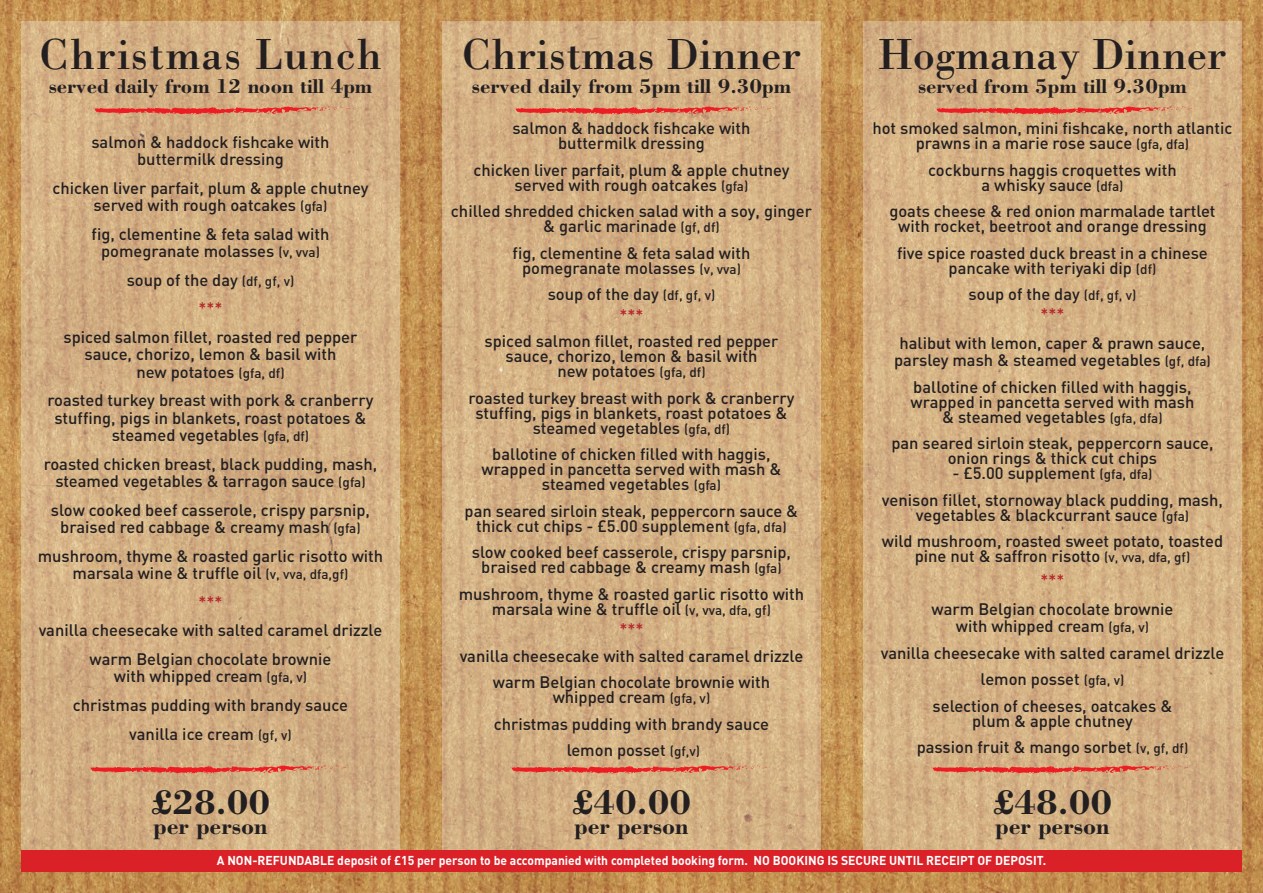
<style>
.page{position:relative;width:1263px;height:893px;background:#fff}
.page>*{position:absolute;margin:0;border:0;box-sizing:border-box;transform-origin:0 0}
.t1{font:45px "Bodoni BT";color:#231f20}
.t2{font:45px "Bodoni BT";letter-spacing:.025em;color:#231f20}
.t3{font:700 36px "Bodoni BT";color:#231f20}
.t4{font:700 24px "Bodoni BT";color:#231f20}
.t5{font:700 21px "Bodoni BT";color:#231f20}
.t6{font:500 16.5px/15px "DIN";color:#231f20;text-align:center}
.t7{font:500 16.5px "DIN";color:#b6282e}
.t8{font:700 12.75px "DIN";color:#fff;scale:.95 1}
.s1{font-size:13.5px}
</style>
<div class="page">
<img style="left:0;top:0;width:1263px;height:893px">
<div style="left:21px;top:21px;width:379px;height:834px;background:#fff;opacity:.3"></div>
<div style="left:442px;top:21px;width:379px;height:834px;background:#fff;opacity:.3"></div>
<img style="left:94px;top:106px;width:264px;height:8px">
<img style="left:514px;top:106px;width:265px;height:8px">
<img style="left:89px;top:765px;width:265px;height:8px">
<img style="left:510px;top:765px;width:265px;height:8px">
<div style="left:863px;top:21px;width:379px;height:834px;background:#fff;opacity:.3"></div>
<img style="left:935px;top:106px;width:265px;height:8px">
<img style="left:931px;top:765px;width:265px;height:8px">
<div style="left:21px;top:850px;width:1221px;height:22px;background:#da2128"></div>
<p class="t2" style="left:39px;top:37px;width:344px">Christmas Lunch</p>
<p class="t5" style="left:49px;top:79px;width:325px">served daily from 12 noon till 4pm</p>
<p class="t6" style="left:91px;top:135px;width:240px;line-height:17.2px">salmon &amp; haddock fishcake with buttermilk dressing</p>
<p class="t6" style="left:52px;top:181px;width:318px;line-height:17.2px">chicken liver parfait, plum &amp; apple chutney served with rough oatcakes <span class="s1">(gfa)</span></p>
<p class="t6" style="left:92px;top:227px;width:239px;line-height:17.2px">fig, clementine &amp; feta salad with pomegranate molasses <span class="s1">(v, vva)</span></p>
<p class="t6" style="left:127px;top:274px;width:169px">soup of the day <span class="s1">(df, gf, v)</span></p>
<p class="t7" style="left:198px;top:303px;width:26px">***</p>
<p class="t6" style="left:64px;top:330px;width:295px;line-height:17.2px">spiced salmon fillet, roasted red pepper sauce, chorizo, lemon &amp; basil with<br>new potatoes <span class="s1">(gfa, df)</span></p>
<p class="t6" style="left:48px;top:394px;width:327px;line-height:17.2px">roasted turkey breast with pork &amp; cranberry stuffing, pigs in blankets, roast potatoes &amp; steamed vegetables <span class="s1">(gfa, df)</span></p>
<p class="t6" style="left:44px;top:457px;width:335px;line-height:17.2px">roasted chicken breast, black pudding, mash, steamed vegetables &amp; tarragon sauce <span class="s1">(gfa)</span></p>
<p class="t6" style="left:51px;top:503px;width:321px;line-height:17.2px">slow cooked beef casserole, crispy parsnip, braised red cabbage &amp; creamy mash <span class="s1">(gfa)</span></p>
<p class="t6" style="left:38px;top:549px;width:347px;line-height:17.2px">mushroom, thyme &amp; roasted garlic risotto with marsala wine &amp; truffle oil <span class="s1">(v, vva, dfa,gf)</span></p>
<p class="t7" style="left:198px;top:596px;width:26px">***</p>
<p class="t6" style="left:39px;top:625px;width:345px">vanilla cheesecake with salted caramel drizzle</p>
<p class="t6" style="left:90px;top:652px;width:243px;line-height:17.2px">warm Belgian chocolate brownie with whipped cream <span class="s1">(gfa, v)</span></p>
<p class="t6" style="left:73px;top:700px;width:277px">christmas pudding with brandy sauce</p>
<p class="t6" style="left:129px;top:728px;width:164px">vanilla ice cream <span class="s1">(gf, v)</span></p>
<p class="t3" style="left:151px;top:790px;width:121px">£28.00</p>
<p class="t4" style="left:154px;top:818px;width:115px">per person</p>
<p class="t1" style="left:462px;top:37px;width:341px">Christmas Dinner</p>
<p class="t5" style="left:472px;top:79px;width:321px">served daily from 5pm till 9.30pm</p>
<p class="t6" style="left:512px;top:123px;width:240px">salmon &amp; haddock fishcake with buttermilk dressing</p>
<p class="t6" style="left:473px;top:164px;width:318px">chicken liver parfait, plum &amp; apple chutney served with rough oatcakes <span class="s1">(gfa)</span></p>
<p class="t6" style="left:451px;top:206px;width:362px">chilled shredded chicken salad with a soy, ginger &amp; garlic marinade <span class="s1">(gf, df)</span></p>
<p class="t6" style="left:513px;top:247px;width:239px">fig, clementine &amp; feta salad with pomegranate molasses <span class="s1">(v, vva)</span></p>
<p class="t6" style="left:548px;top:289px;width:169px">soup of the day <span class="s1">(df, gf, v)</span></p>
<p class="t7" style="left:619px;top:309px;width:26px">***</p>
<p class="t6" style="left:485px;top:336px;width:295px">spiced salmon fillet, roasted red pepper sauce, chorizo, lemon &amp; basil with<br>new potatoes <span class="s1">(gfa, df)</span></p>
<p class="t6" style="left:469px;top:392px;width:327px">roasted turkey breast with pork &amp; cranberry stuffing, pigs in blankets, roast potatoes &amp; steamed vegetables <span class="s1">(gfa, df)</span></p>
<p class="t6" style="left:481px;top:449px;width:302px">ballotine of chicken filled with haggis, wrapped in pancetta served with mash &amp; steamed vegetables <span class="s1">(gfa)</span></p>
<p class="t6" style="left:465px;top:505px;width:335px">pan seared sirloin steak, peppercorn sauce &amp; thick cut chips - £5.00 supplement <span class="s1">(gfa, dfa)</span></p>
<p class="t6" style="left:472px;top:547px;width:321px">slow cooked beef casserole, crispy parsnip, braised red cabbage &amp; creamy mash <span class="s1">(gfa)</span></p>
<p class="t6" style="left:459px;top:588px;width:347px">mushroom, thyme &amp; roasted garlic risotto with marsala wine &amp; truffle oil <span class="s1">(v, vva, dfa, gf)</span></p>
<p class="t7" style="left:619px;top:623px;width:26px">***</p>
<p class="t6" style="left:460px;top:650px;width:345px">vanilla cheesecake with salted caramel drizzle</p>
<p class="t6" style="left:493px;top:677px;width:279px">warm Belgian chocolate brownie with whipped cream <span class="s1">(gfa, v)</span></p>
<p class="t6" style="left:494px;top:718px;width:277px">christmas pudding with brandy sauce</p>
<p class="t6" style="left:567px;top:745px;width:135px">lemon posset <span class="s1">(gf,v)</span></p>
<p class="t3" style="left:572px;top:790px;width:121px">£40.00</p>
<p class="t4" style="left:574px;top:818px;width:115px">per person</p>
<p class="t1" style="left:878px;top:37px;width:350px">Hogmanay Dinner</p>
<p class="t5" style="left:918px;top:79px;width:270px">served from 5pm till 9.30pm</p>
<p class="t6" style="left:872px;top:123px;width:362px">hot smoked salmon, mini fishcake, north atlantic prawns in a marie rose sauce <span class="s1">(gfa, dfa)</span></p>
<p class="t6" style="left:928px;top:164px;width:250px">cockburns haggis croquettes with a whisky sauce <span class="s1">(dfa)</span></p>
<p class="t6" style="left:889px;top:206px;width:328px">goats cheese &amp; red onion marmalade tartlet with rocket, beetroot and orange dressing</p>
<p class="t6" style="left:897px;top:247px;width:312px">five spice roasted duck breast in a chinese pancake with teriyaki dip <span class="s1">(df)</span></p>
<p class="t6" style="left:969px;top:289px;width:169px">soup of the day <span class="s1">(df, gf, v)</span></p>
<p class="t7" style="left:1040px;top:308px;width:26px">***</p>
<p class="t6" style="left:894px;top:336px;width:318px;line-height:17.2px">halibut with lemon, caper &amp; prawn sauce, parsley mash &amp; steamed vegetables <span class="s1">(gf, dfa)</span></p>
<p class="t6" style="left:910px;top:381px;width:286px">ballotine of chicken filled with haggis, wrapped in pancetta served with mash &amp; steamed vegetables <span class="s1">(gfa, dfa)</span></p>
<p class="t6" style="left:891px;top:437px;width:324px">pan seared sirloin steak, peppercorn sauce, onion rings &amp; thick cut chips</p>
<p class="t6" style="left:952px;top:467px;width:202px">- £5.00 supplement <span class="s1">(gfa, dfa)</span></p>
<p class="t6" style="left:882px;top:494px;width:343px">venison fillet, stornoway black pudding, mash, vegetables &amp; blackcurrant sauce <span class="s1">(gfa)</span></p>
<p class="t6" style="left:882px;top:535px;width:343px">wild mushroom, roasted sweet potato, toasted pine nut &amp; saffron risotto <span class="s1">(v, vva, dfa, gf)</span></p>
<p class="t7" style="left:1040px;top:575px;width:26px">***</p>
<p class="t6" style="left:932px;top:602px;width:243px;line-height:17.2px">warm Belgian chocolate brownie with whipped cream <span class="s1">(gfa, v)</span></p>
<p class="t6" style="left:881px;top:647px;width:345px">vanilla cheesecake with salted caramel drizzle</p>
<p class="t6" style="left:981px;top:674px;width:145px">lemon posset <span class="s1">(gfa, v)</span></p>
<p class="t6" style="left:932px;top:700px;width:241px">selection of cheeses, oatcakes &amp; plum &amp; apple chutney</p>
<p class="t6" style="left:917px;top:742px;width:273px">passion fruit &amp; mango sorbet <span class="s1">(v, gf, df)</span></p>
<p class="t3" style="left:993px;top:790px;width:121px">£48.00</p>
<p class="t4" style="left:995px;top:818px;width:115px">per person</p>
<p class="t8" style="left:217px;top:856px;width:874px">A NON-REFUNDABLE deposit of £15 per person to be accompanied with completed booking form. NO BOOKING IS SECURE UNTIL RECEIPT OF DEPOSIT.</p>
</div>
